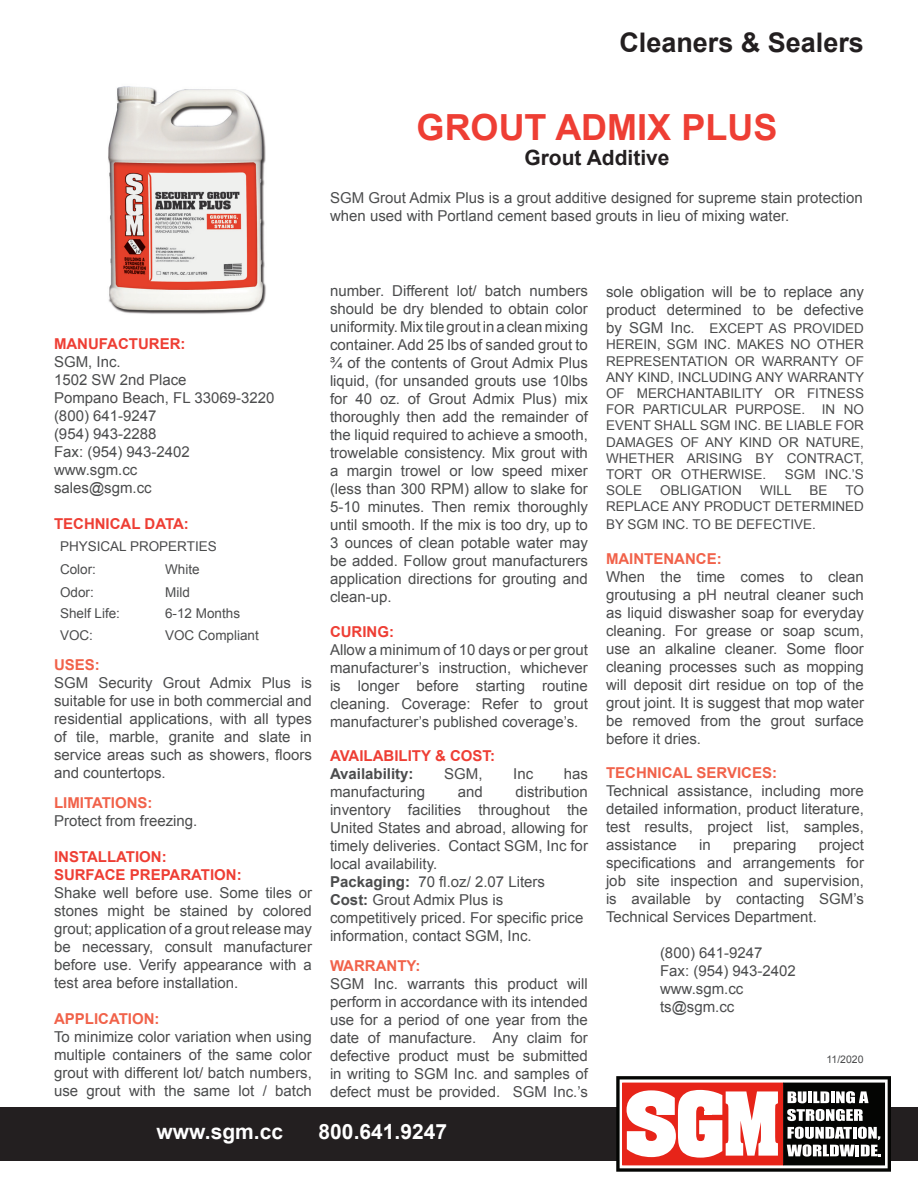
<style>
.page{position:relative;width:918px;height:1188px;background:#fff}
.page>*{position:absolute;margin:0;border:0;box-sizing:border-box;transform-origin:0 0}
.t1{font:700 36px "Arial";color:#ee3e34}
.t2{font:700 27px "Arial";color:#231f20}
.t3{font:700 21px "Arial";color:#fff}
.t4{font:700 21px "Arial";color:#231f20}
.t5{font:15px/18px "Arial";color:#4b4c4d;text-align:justify}
.t6{font:700 15px/18px "Arial";color:#ee3e34}
.t7{font:700 15px "Arial";color:#f1624a}
.t8{font:700 15px "Arial";color:#4b4c4d}
.t9{font:13.5px/16.2px "Arial";color:#4b4c4d;text-align:justify}
.t10{font:10.5px "Arial";color:#4b4c4d}
.s1{font-weight:400;color:#4b4c4d}
.s2{font-weight:700}
.s3{font-size:15px}
</style>
<div class="page">
<div style="left:0;top:1107px;width:918px;height:54px;background:#231f20"></div>
<svg style="left:616px;top:1076px;width:275px;height:96px;background:#ad8582"></svg>
<img style="left:108px;top:86px;width:158px;height:228px">
<p class="t2" style="left:619px;top:25px;width:246px">Cleaners &amp; Sealers</p>
<p class="t1" style="left:417px;top:103px;width:362px">GROUT ADMIX PLUS</p>
<p class="t4" style="left:524px;top:143px;width:147px">Grout Additive</p>
<p class="t5" style="left:330px;top:189px;width:534px">SGM Grout Admix Plus is a grout additive designed for supreme stain protection when used with Portland cement based grouts in lieu of mixing water.</p>
<p class="t6" style="left:54px;top:335px;width:133px">MANUFACTURER:<br><span class="s1">SGM, Inc.</span></p>
<p class="t5" style="left:54px;top:371px;width:134px">1502 SW 2nd Place</p>
<p class="t5" style="left:54px;top:389px;width:222px">Pompano Beach, FL 33069-3220</p>
<p class="t5" style="left:54px;top:407px;width:104px">(800) 641-9247</p>
<p class="t5" style="left:54px;top:425px;width:104px">(954) 943-2288</p>
<p class="t5" style="left:54px;top:443px;width:137px">Fax: (954) 943-2402</p>
<p class="t5" style="left:54px;top:461px;width:85px">www.sgm.cc</p>
<p class="t5" style="left:54px;top:479px;width:99px">sales@sgm.cc</p>
<p class="t6" style="left:54px;top:515px;width:136px">TECHNICAL DATA:</p>
<p class="t9" style="left:60px;top:538px;width:158px">PHYSICAL PROPERTIES</p>
<p class="t9" style="left:60px;top:561px;width:38px">Color:</p>
<p class="t9" style="left:165px;top:561px;width:36px">White</p>
<p class="t9" style="left:60px;top:584px;width:35px">Odor:</p>
<p class="t9" style="left:165px;top:584px;width:26px">Mild</p>
<p class="t9" style="left:60px;top:606px;width:62px">Shelf Life:</p>
<p class="t9" style="left:165px;top:606px;width:77px">6-12 Months</p>
<p class="t9" style="left:60px;top:628px;width:35px">VOC:</p>
<p class="t9" style="left:165px;top:628px;width:95px">VOC Compliant</p>
<p class="t7" style="left:54px;top:655px;width:47px">USES:</p>
<p class="t5" style="left:54px;top:674px;width:259px">SGM Security Grout Admix Plus is suitable for use in both commercial and residential applications, with all types of tile, marble, granite and slate in service areas such as showers, floors and countertops.</p>
<p class="t7" style="left:54px;top:793px;width:100px">LIMITATIONS:</p>
<p class="t5" style="left:54px;top:812px;width:145px">Protect from freezing.</p>
<p class="t6" style="left:54px;top:848px;width:114px">INSTALLATION:</p>
<p class="t6" style="left:54px;top:866px;width:189px">SURFACE PREPARATION:</p>
<p class="t5" style="left:54px;top:884px;width:260px">Shake well before use. Some tiles or stones might be stained by colored grout; application of a grout release may be necessary, consult manufacturer before use. Verify appearance with a test area before installation.</p>
<p class="t7" style="left:54px;top:1009px;width:107px">APPLICATION:</p>
<p class="t5" style="left:54px;top:1028px;width:260px">To minimize color variation when using multiple containers of the same color grout with different lot/ batch numbers, use grout with the same lot / batch</p>
<p class="t5" style="left:330px;top:282px;width:260px">number. Different lot/ batch numbers should be dry blended to obtain color uniformity. Mix tile grout in a clean mixing container. Add 25 lbs of sanded grout to ¾ of the contents of Grout Admix Plus liquid, (for unsanded grouts use 10lbs for 40 oz. of Grout Admix Plus) mix thoroughly then add the remainder of the liquid required to achieve a smooth, trowelable consistency. Mix grout with a margin trowel or low speed mixer (less than 300 RPM) allow to slake for 5-10 minutes. Then remix thoroughly until smooth. If the mix is too dry, up to 3 ounces of clean potable water may be added. Follow grout manufacturers application directions for grouting and clean-up.</p>
<p class="t6" style="left:330px;top:623px;width:66px">CURING:</p>
<p class="t5" style="left:330px;top:641px;width:259px">Allow a minimum of 10 days or per grout manufacturer’s instruction, whichever is longer before starting routine cleaning. Coverage: Refer to grout manufacturer’s published coverage’s.</p>
<p class="t6" style="left:330px;top:747px;width:166px">AVAILABILITY &amp; COST:</p>
<p class="t8" style="left:330px;top:764px;width:85px">Availability:</p>
<p class="t5" style="left:444px;top:765px;width:40px">SGM,</p>
<p class="t5" style="left:513px;top:765px;width:22px">Inc</p>
<p class="t5" style="left:564px;top:765px;width:26px">has</p>
<p class="t5" style="left:330px;top:783px;width:97px">manufacturing</p>
<p class="t5" style="left:458px;top:783px;width:27px">and</p>
<p class="t5" style="left:330px;top:783px;width:259px;text-indent:185px">distribution inventory facilities throughout the United States and abroad, allowing for timely deliveries. Contact SGM, Inc for local availability.</p>
<p class="t5" style="left:330px;top:873px;width:217px"><span class="s2">Packaging:</span> 70 fl.oz/ 2.07 Liters</p>
<p class="t5" style="left:330px;top:891px;width:255px;text-align:left"><span class="s2">Cost:</span> Grout Admix Plus is competitively priced. For specific price information, contact SGM, Inc.</p>
<p class="t7" style="left:330px;top:956px;width:92px">WARRANTY:</p>
<p class="t5" style="left:330px;top:975px;width:260px">SGM Inc. warrants this product will perform in accordance with its intended use for a period of one year from the date of manufacture. Any claim for defective product must be submitted in writing to SGM Inc. and samples of defect must be provided. SGM Inc.’s</p>
<p class="t5" style="left:606px;top:283px;width:259px">sole obligation will be to replace any product determined to be defective</p>
<p class="t9" style="left:606px;top:320px;width:260px"><span class="s3">by SGM Inc.</span> EXCEPT AS PROVIDED HEREIN, SGM INC. MAKES NO OTHER REPRESENTATION OR WARRANTY OF ANY KIND, INCLUDING ANY WARRANTY OF MERCHANTABILITY OR FITNESS FOR PARTICULAR PURPOSE. IN NO EVENT SHALL SGM INC. BE LIABLE FOR DAMAGES OF ANY KIND OR NATURE, WHETHER ARISING BY CONTRACT, TORT OR OTHERWISE.</p>
<p class="t9" style="left:785px;top:466px;width:81px">SGM INC.’S</p>
<p class="t9" style="left:606px;top:482px;width:260px;text-align:right">TO<br>REPLACE ANY PRODUCT DETERMINED</p>
<p class="t9" style="left:606px;top:517px;width:212px">BY SGM INC. TO BE DEFECTIVE.</p>
<p class="t7" style="left:606px;top:549px;width:117px">MAINTENANCE:</p>
<p class="t5" style="left:606px;top:568px;width:260px">When the time comes to clean groutusing a pH neutral cleaner such as liquid diswasher soap for everyday cleaning. For grease or soap scum, use an alkaline cleaner. Some floor cleaning processes such as mopping will deposit dirt residue on top of the grout joint. It is suggest that mop water be removed from the grout surface before it dries.</p>
<p class="t7" style="left:606px;top:763px;width:173px">TECHNICAL SERVICES:</p>
<p class="t5" style="left:606px;top:782px;width:259px">Technical assistance, including more detailed information, product literature, test results, project list, samples, assistance</p>
<p class="t9" style="left:606px;top:482px;width:38px">SOLE</p>
<p class="t9" style="left:660px;top:482px;width:83px">OBLIGATION</p>
<p class="t9" style="left:760px;top:482px;width:33px">WILL</p>
<p class="t9" style="left:809px;top:482px;width:20px">BE</p>
<p class="t5" style="left:606px;top:836px;width:260px;text-indent:213px">project specifications and arrangements for job site inspection and supervision, is available by contacting SGM’s Technical Services Department.</p>
<p class="t5" style="left:660px;top:944px;width:104px">(800) 641-9247</p>
<p class="t5" style="left:660px;top:962px;width:137px">Fax: (954) 943-2402</p>
<p class="t5" style="left:660px;top:980px;width:85px">www.sgm.cc</p>
<p class="t5" style="left:660px;top:998px;width:76px">ts@sgm.cc</p>
<p class="t10" style="left:826px;top:1052px;width:39px">11/2020</p>
<p class="t5" style="left:699px;top:836px;width:13px">in</p>
<p class="t5" style="left:733px;top:836px;width:65px">preparing</p>
<p class="t3" style="left:157px;top:1118px;width:128px">www.sgm.cc</p>
<p class="t3" style="left:319px;top:1118px;width:130px">800.641.9247</p>
</div>
